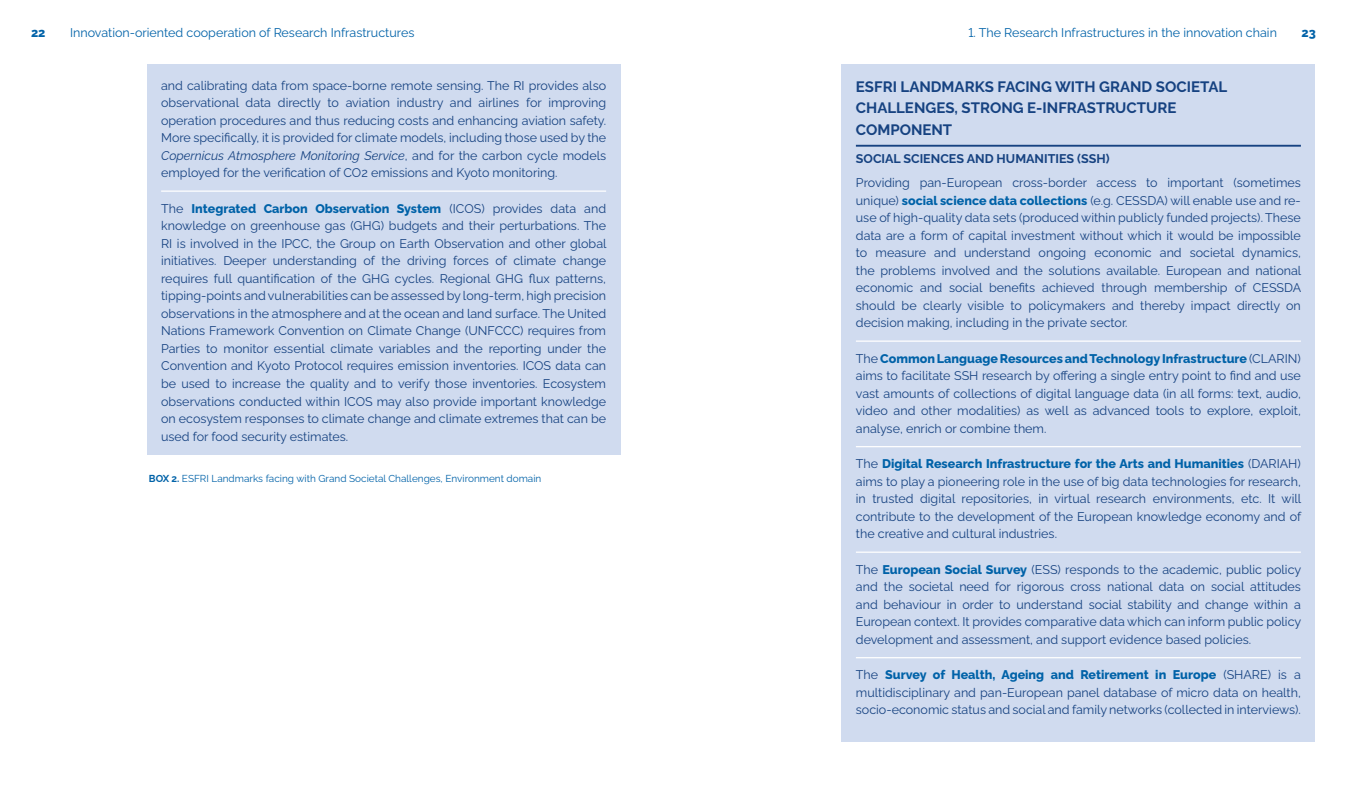
<style>
.page{position:relative;width:1347px;height:798px;background:#fff}
.page>*{position:absolute;margin:0;border:0;box-sizing:border-box;transform-origin:0 0}
.t1{font:15px/21.2px "Raleway v 4020 Bold";color:#164281}
.t2{font:12.5px/17.5px "Raleway v 4020 Regular";color:#164281;text-align:justify}
.t3{font:700 12.5px "Raleway v 4020 Extra";color:#0062a8}
.t4{font:12.5px "Raleway v 4020 Regular";color:#0062a8}
.t5{font:12.5px "Raleway v 4020 Italic";color:#164281}
.t6{font:12.5px "Raleway v 4020 Bold";color:#164281}
.t7{font:10px "Raleway v 4020 Regular";color:#0062a8}
.s1{font-family:"Raleway v 4020 Regular"}
.s2{font-family:"Raleway v 4020 Regular";font-weight:400;color:#164281}
.s3{font-family:"Raleway v 4020 Bold"}
.s4{font-family:"Raleway v 4020 Extra";font-weight:700;color:#0062a8}
</style>
<div class="page">
<div style="left:147px;top:64px;width:473px;height:390px;background:#d0dbef"></div>
<hr style="left:161px;top:190px;width:445px;height:2px;background:#fff">
<div style="left:841px;top:64px;width:474px;height:677px;background:#d0dbef"></div>
<hr style="left:856px;top:145px;width:444px;height:2px;background:#164281">
<hr style="left:856px;top:340px;width:444px;height:1px;background:#fff">
<hr style="left:856px;top:446px;width:444px;height:1px;background:#fff">
<hr style="left:856px;top:551px;width:444px;height:1px;background:#fff">
<hr style="left:856px;top:656px;width:444px;height:2px;background:#fff">
<p class="t3" style="left:31px;top:23px;width:16px">22</p>
<p class="t4" style="left:70px;top:22px;width:346px">Innovation-oriented cooperation of Research Infrastructures</p>
<p class="t4" style="left:968px;top:22px;width:310px">1. The Research Infrastructures in the innovation chain</p>
<p class="t3" style="left:1301px;top:23px;width:16px">23</p>
<p class="t2" style="left:161px;top:75px;width:446px">and calibrating data from space-borne remote sensing. The RI provides also observational data directly to aviation industry and airlines for improving operation procedures and thus reducing costs and enhancing aviation safety.<br>More specifically, it is provided for climate models, including those used by the</p>
<p class="t5" style="left:161px;top:145px;width:446px">Copernicus Atmosphere Monitoring Service<span class="s1">, and for the carbon cycle models</span></p>
<p class="t2" style="left:161px;top:163px;width:398px">employed for the verification of CO2 emissions and Kyoto monitoring.</p>
<p class="t3" style="left:161px;top:199px;width:446px"><span class="s2">The</span> Integrated Carbon Observation System <span class="s2">(ICOS) provides data and</span></p>
<p class="t2" style="left:161px;top:216px;width:447px">knowledge on greenhouse gas (GHG) budgets and their perturbations. The RI is involved in the IPCC, the Group on Earth Observation and other global initiatives. Deeper understanding of the driving forces of climate change requires full quantification of the GHG cycles. Regional GHG flux patterns, tipping-points and vulnerabilities can be assessed by long-term, high precision observations in the atmosphere and at the ocean and land surface. The United Nations Framework Convention on Climate Change (UNFCCC) requires from Parties to monitor essential climate variables and the reporting under the Convention and Kyoto Protocol requires emission inventories. ICOS data can be used to increase the quality and to verify those inventories. Ecosystem observations conducted within ICOS may also provide important knowledge on ecosystem responses to climate change and climate extremes that can be used for food security estimates.</p>
<p class="t7" style="left:149px;top:471px;width:394px"><span class="s3">BOX 2.</span> ESFRI Landmarks facing with Grand Societal Challenges, Environment domain</p>
<p class="t1" style="left:856px;top:75px;width:373px">ESFRI LANDMARKS FACING WITH GRAND SOCIETAL<br>CHALLENGES, STRONG E-INFRASTRUCTURE<br>COMPONENT</p>
<p class="t6" style="left:856px;top:148px;width:255px">SOCIAL SCIENCES AND HUMANITIES (SSH)</p>
<p class="t2" style="left:856px;top:173px;width:447px">Providing pan-European cross-border access to important (sometimes unique) <span class="s4">social science data collections</span> (e.g. CESSDA) will enable use and re&shy;use of high-quality data sets (produced within publicly funded projects). These data are a form of capital investment without which it would be impossible to measure and understand ongoing economic and societal dynamics, the problems involved and the solutions available. European and national economic and social benefits achieved through membership of CESSDA should be clearly visible to policymakers and thereby impact directly on decision making, including in the private sector.</p>
<p class="t3" style="left:856px;top:348px;width:446px"><span class="s2">The</span> Common Language Resources and Technology Infrastructure <span class="s2">(CLARIN)</span></p>
<p class="t2" style="left:856px;top:366px;width:446px">aims to facilitate SSH research by offering a single entry point to find and use vast amounts of collections of digital language data (in all forms: text, audio, video and other modalities) as well as advanced tools to explore, exploit, analyse, enrich or combine them.</p>
<p class="t3" style="left:856px;top:454px;width:446px"><span class="s2">The</span> Digital Research Infrastructure for the Arts and Humanities <span class="s2">(DARIAH)</span></p>
<p class="t2" style="left:856px;top:471px;width:447px">aims to play a pioneering role in the use of big data technologies for research, in trusted digital repositories, in virtual research environments, etc. It will contribute to the development of the European knowledge economy and of the creative and cultural industries.</p>
<p class="t2" style="left:856px;top:559px;width:447px">The <span class="s4">European Social Survey</span> (ESS) responds to the academic, public policy and the societal need for rigorous cross national data on social attitudes and behaviour in order to understand social stability and change within a European context. It provides comparative data which can inform public policy development and assessment, and support evidence based policies.</p>
<p class="t3" style="left:856px;top:665px;width:446px"><span class="s2">The</span> Survey of Health, Ageing and Retirement in Europe <span class="s2">(SHARE) is a</span></p>
<p class="t2" style="left:856px;top:682px;width:446px">multidisciplinary and pan-European panel database of micro data on health, socio-economic status and social and family networks (collected in interviews).</p>
</div>
